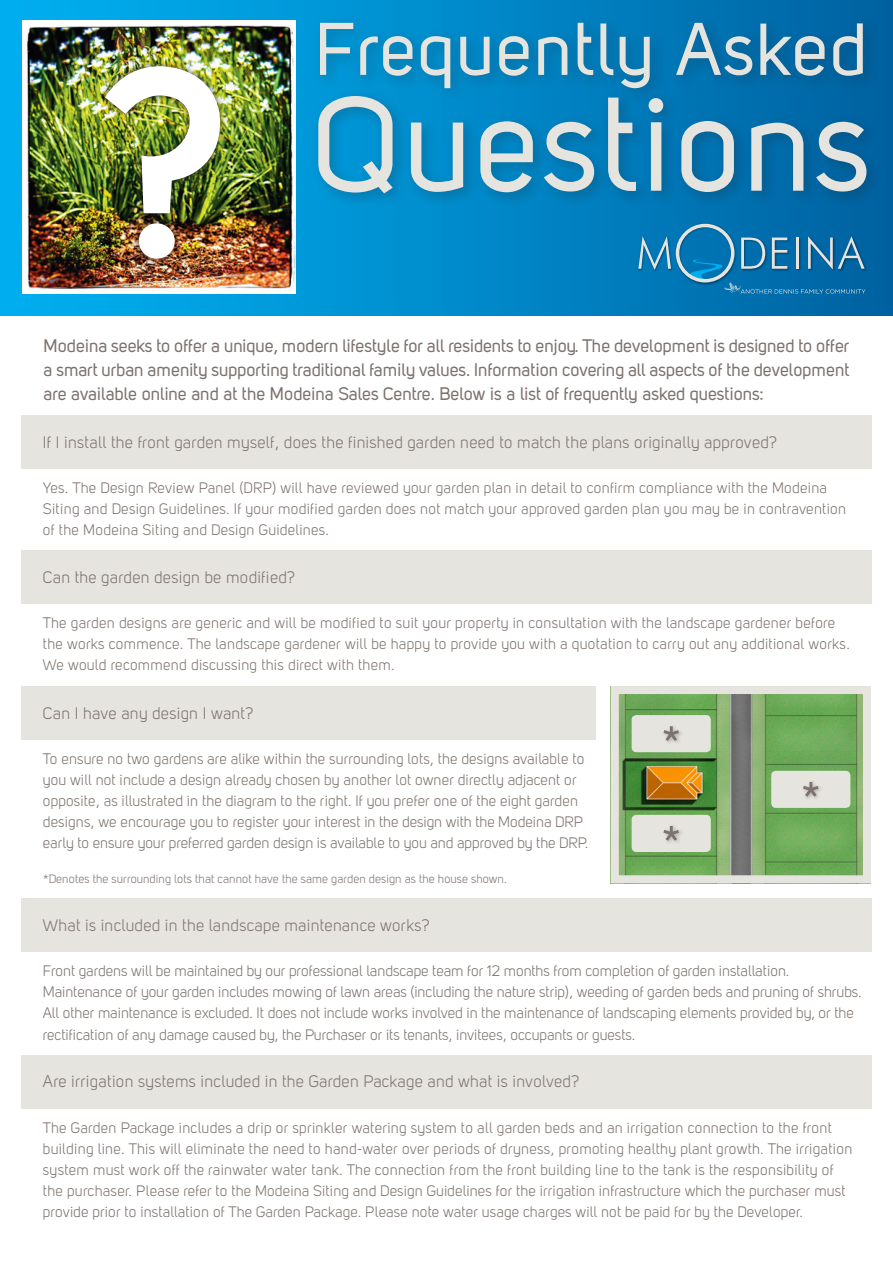
<style>
.page{position:relative;width:893px;height:1263px;background:#fff}
.page>*{position:absolute;margin:0;border:0;box-sizing:border-box;transform-origin:0 0}
.t1{font:700 264px "Uni Sans Semi";color:#fff}
.t2{font:131.4px "Uni Sans Regular";letter-spacing:.02em;color:#e6e4df}
.t3{font:73.5px "Uni Sans Regular";letter-spacing:.02em;color:#e6e4df}
.t4{font:18px/24px "Uni Sans Regular";letter-spacing:-.005em;color:#7d726d;text-align:justify}
.t5{font:16.5px "Uni Sans Book";letter-spacing:.02em;color:#7d726d}
.t6{font:15px/21px "Uni Sans Book";letter-spacing:.01em;color:#7d726d}
.t7{font:12px "Uni Sans Book";letter-spacing:.01em;color:#7d726d}
</style>
<div class="page">
<div style="left:0;top:0;width:893px;height:316px;background:linear-gradient(to right,#0db7f5,#0061a2)"></div>
<img style="left:23px;top:21px;width:272px;height:272px">
<div style="left:312px;top:15px;width:568px;height:89px;background:#231f20;opacity:.25"></div>
<div style="left:310px;top:88px;width:573px;height:121px;background:#231f20;opacity:.25"></div>
<div style="left:98px;top:59px;width:130px;height:208px;background:#231f20;opacity:.75"></div>
<img style="left:636px;top:222px;width:232px;height:64px">
<svg style="left:638px;top:224px;width:227px;height:70px;background:#1d7bb1"></svg>
<div style="left:21px;top:416px;width:851px;height:53px;background:#e6e4df"></div>
<div style="left:21px;top:551px;width:851px;height:53px;background:#e6e4df"></div>
<div style="left:21px;top:899px;width:851px;height:53px;background:#e6e4df"></div>
<div style="left:21px;top:686px;width:574px;height:54px;background:#e6e4df"></div>
<img style="left:620px;top:695px;width:242px;height:179px">
<div style="left:611px;top:686px;width:260px;height:197px;border:8px solid #e6e4df"></div>
<div style="left:771px;top:771px;width:79px;height:37px;background:#e6e4df;border-radius:5px"></div>
<svg style="left:803px;top:782px;width:16px;height:15px"></svg>
<div style="left:632px;top:715px;width:79px;height:37px;background:#e6e4df;border-radius:5px"></div>
<div style="left:662px;top:724px;width:22px;height:21px;background:#231f20;opacity:.25"></div>
<svg style="left:663px;top:726px;width:16px;height:15px"></svg>
<div style="left:632px;top:815px;width:79px;height:37px;background:#e6e4df;border-radius:5px"></div>
<div style="left:662px;top:824px;width:22px;height:21px;background:#231f20;opacity:.25"></div>
<svg style="left:663px;top:826px;width:16px;height:15px"></svg>
<div style="left:21px;top:1055px;width:851px;height:53px;background:#e6e4df"></div>
<p class="t1" style="left:104px;top:3px;width:132px">?</p>
<p class="t3" style="left:315px;top:6px;width:554px">Frequently Asked</p>
<p class="t2" style="left:311px;top:68px;width:561px">Questions</p>
<p class="t4" style="left:44px;top:334px;width:807px">Modeina seeks to offer a unique, modern lifestyle for all residents to enjoy. The development is designed to offer a smart urban amenity supporting traditional family values. Information covering all aspects of the development are available online and at the Modeina Sales Centre. Below is a list of frequently asked questions:</p>
<p class="t5" style="left:43px;top:432px;width:736px">If I install the front garden myself, does the finished garden need to match the plans originally approved?</p>
<p class="t6" style="left:43px;top:478px;width:805px">Yes. The Design Review Panel (DRP) will have reviewed your garden plan in detail to confirm compliance with the Modeina<br>Siting and Design Guidelines. If your modified garden does not match your approved garden plan you may be in contravention of the Modeina Siting and Design Guidelines.</p>
<p class="t5" style="left:43px;top:568px;width:254px">Can the garden design be modified?</p>
<p class="t6" style="left:43px;top:613px;width:808px">The garden designs are generic and will be modified to suit your property in consultation with the landscape gardener before the works commence. The landscape gardener will be happy to provide you with a quotation to carry out any additional works.<br>We would recommend discussing this direct with them.</p>
<p class="t5" style="left:43px;top:703px;width:212px">Can I have any design I want?</p>
<p class="t6" style="left:43px;top:748px;width:547px">To ensure no two gardens are alike within the surrounding lots, the designs available to you will not include a design already chosen by another lot owner directly adjacent or opposite, as illustrated in the diagram to the right. If you prefer one of the eight garden designs, we encourage you to register your interest in the design with the Modeina DRP early to ensure your preferred garden design is available to you and approved by the DRP.</p>
<p class="t7" style="left:44px;top:872px;width:465px">*Denotes the surrounding lots that cannot have the same garden design as the house shown.</p>
<p class="t5" style="left:43px;top:916px;width:388px">What is included in the landscape maintenance works?</p>
<p class="t6" style="left:43px;top:961px;width:820px">Front gardens will be maintained by our professional landscape team for 12 months from completion of garden installation.<br>Maintenance of your garden includes mowing of lawn areas (including the nature strip), weeding of garden beds and pruning of shrubs.<br>All other maintenance is excluded. It does not include works involved in the maintenance of landscaping elements provided by, or the rectification of any damage caused by, the Purchaser or its tenants, invitees, occupants or guests.</p>
<p class="t5" style="left:43px;top:1072px;width:538px">Are irrigation systems included in the Garden Package and what is involved?</p>
<p class="t6" style="left:43px;top:1117px;width:811px">The Garden Package includes a drip or sprinkler watering system to all garden beds and an irrigation connection to the front building line. This will eliminate the need to hand-water over periods of dryness, promoting healthy plant growth. The irrigation system must work off the rainwater water tank. The connection from the front building line to the tank is the responsibility of the purchaser. Please refer to the Modeina Siting and Design Guidelines for the irrigation infrastructure which the purchaser must provide prior to installation of The Garden Package. Please note water usage charges will not be paid for by the Developer.</p>
</div>
